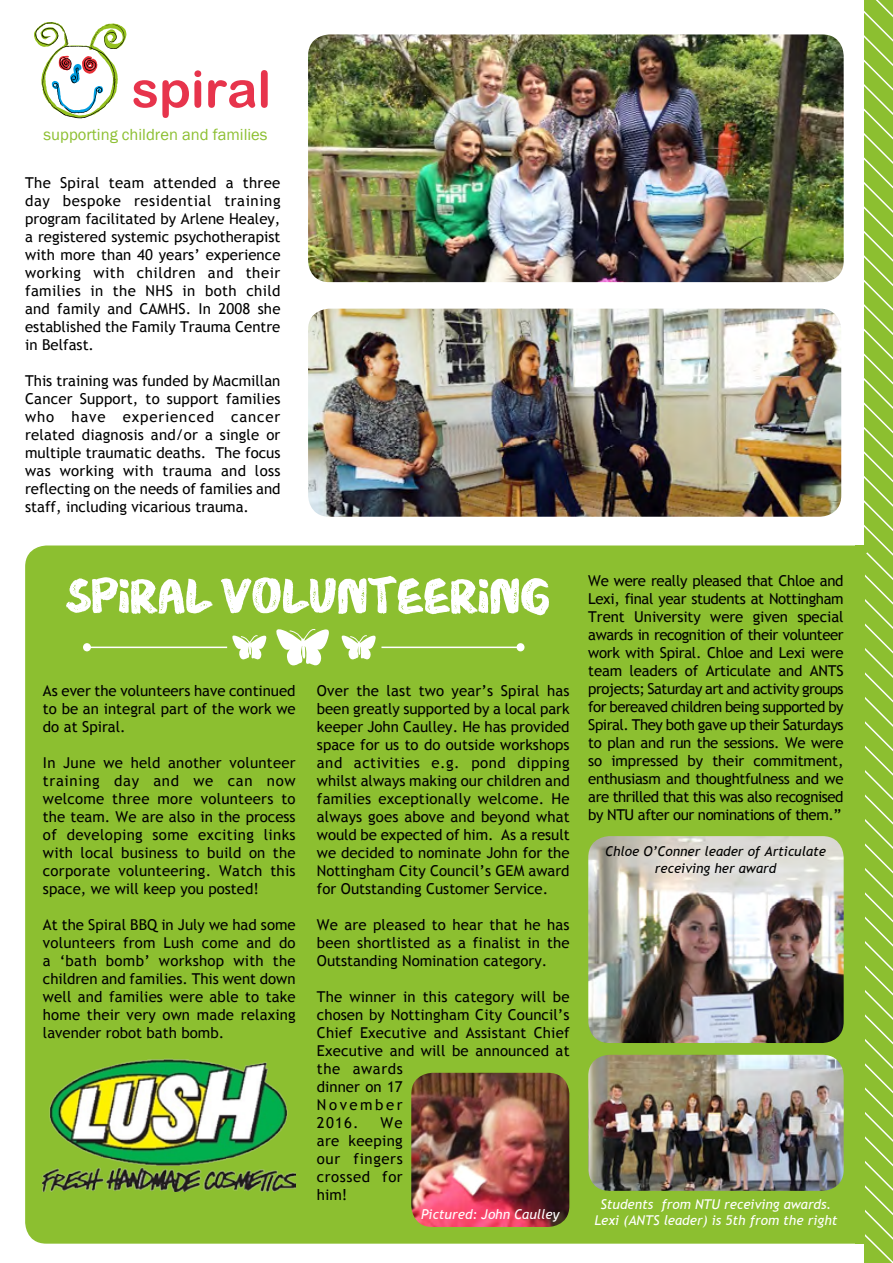
<style>
.page{position:relative;width:893px;height:1263px;background:#fff}
.page>*{position:absolute;margin:0;border:0;box-sizing:border-box;transform-origin:0 0}
.t1{font:54px "Meltow Marker Rust";color:#fff}
.t2{font:51px "Arial Rounded MT Bold";color:#e7344c}
.t3{font:16.5px "Franklin Gothic";color:#8cbf30}
.t4{font:15px/18px "Trebuchet MS";color:#000;text-align:justify}
.t5{font:italic 13.5px/16.2px "Trebuchet MS";color:#fff;text-align:center}
.t6{font:italic 13.5px/16.2px "Trebuchet MS";color:#000;text-align:center}
</style>
<div class="page">
<div style="left:25px;top:545px;width:856px;height:699px;background:#8cbf30;border-radius:21px"></div>
<svg style="left:34px;top:22px;width:92px;height:96px"></svg>
<svg style="left:851px;top:0;width:42px;height:1263px"></svg>
<hr style="left:381px;top:647px;width:139px;height:1px;background:#fff">
<div style="left:517px;top:643px;width:7px;height:8px;background:#fff;border-radius:50%"></div>
<div style="left:83px;top:643px;width:8px;height:8px;background:#fff;border-radius:50%"></div>
<hr style="left:86px;top:647px;width:141px;height:1px;background:#fff">
<svg style="left:232px;top:629px;width:144px;height:37px"></svg>
<div style="left:855px;top:545px;width:9px;height:699px;background:#8cbf30"></div>
<img style="left:308px;top:34px;width:536px;height:248px">
<img style="left:43px;top:1058px;width:253px;height:134px">
<img style="left:308px;top:309px;width:533px;height:208px">
<img style="left:411px;top:1073px;width:158px;height:154px">
<img style="left:588px;top:836px;width:256px;height:207px">
<img style="left:588px;top:1055px;width:256px;height:136px">
<h2 class="t2" style="left:131px;top:59px;width:141px">spiral</h2>
<p class="t3" style="left:44px;top:124px;width:225px">supporting children and families</p>
<p class="t4" style="left:25px;top:174px;width:257px">The Spiral team attended a three day bespoke residential training program facilitated by Arlene Healey, a registered systemic psychotherapist with more than 40 years’ experience working with children and their families in the NHS in both child and family and CAMHS. In 2008 she established the Family Trauma Centre in Belfast.</p>
<p class="t4" style="left:25px;top:372px;width:257px">This training was funded by Macmillan Cancer Support, to support families who have experienced cancer related diagnosis and/or a single or multiple traumatic deaths. The focus was working with trauma and loss reflecting on the needs of families and staff, including vicarious trauma.</p>
<h1 class="t1" style="left:66px;top:561px;width:486px">SPIRAL VOLUNTEERING</h1>
<p class="t4" style="left:43px;top:682px;width:254px">As ever the volunteers have continued to be an integral part of the work we do at Spiral.</p>
<p class="t4" style="left:43px;top:754px;width:254px">In June we held another volunteer training day and we can now welcome three more volunteers to the team. We are also in the process of developing some exciting links with local business to build on the corporate volunteering. Watch this space, we will keep you posted!</p>
<p class="t4" style="left:43px;top:916px;width:254px">At the Spiral BBQ in July we had some volunteers from Lush come and do a ‘bath bomb’ workshop with the children and families. This went down well and families were able to take home their very own made relaxing lavender robot bath bomb.</p>
<p class="t4" style="left:317px;top:682px;width:254px">Over the last two year’s Spiral has been greatly supported by a local park keeper John Caulley. He has provided space for us to do outside workshops and activities e.g. pond dipping whilst always making our children and families exceptionally welcome. He always goes above and beyond what would be expected of him. As a result we decided to nominate John for the Nottingham City Council’s GEM award for Outstanding Customer Service.</p>
<p class="t4" style="left:317px;top:916px;width:254px">We are pleased to hear that he has been shortlisted as a finalist in the Outstanding Nomination category.</p>
<p class="t4" style="left:317px;top:988px;width:254px;text-align:left">The winner in this category will be chosen by Nottingham City Council’s<br>Chief Executive and Assistant Chief<br>Executive and will be announced at the awards<br>dinner on 17<br>November<br>2016.</p>
<p class="t4" style="left:317px;top:1114px;width:87px;text-indent:64px">We are keeping our fingers crossed for him!</p>
<p class="t5" style="left:421px;top:1206px;width:140px">Pictured: John Caulley</p>
<p class="t4" style="left:588px;top:571px;width:257px">We were really pleased that Chloe and Lexi, final year students at Nottingham Trent University were given special awards in recognition of their volunteer work with Spiral. Chloe and Lexi were team leaders of Articulate and ANTS projects; Saturday art and activity groups for bereaved children being supported by Spiral. They both gave up their Saturdays to plan and run the sessions. We were so impressed by their commitment, enthusiasm and thoughtfulness and we are thrilled that this was also recognised by NTU after our nominations of them.”</p>
<p class="t6" style="left:605px;top:844px;width:223px">Chloe O’Conner leader of Articulate receiving her award</p>
<p class="t5" style="left:594px;top:1196px;width:245px">Students from NTU receiving awards.<br>Lexi (ANTS leader) is 5th from the right</p>
</div>
